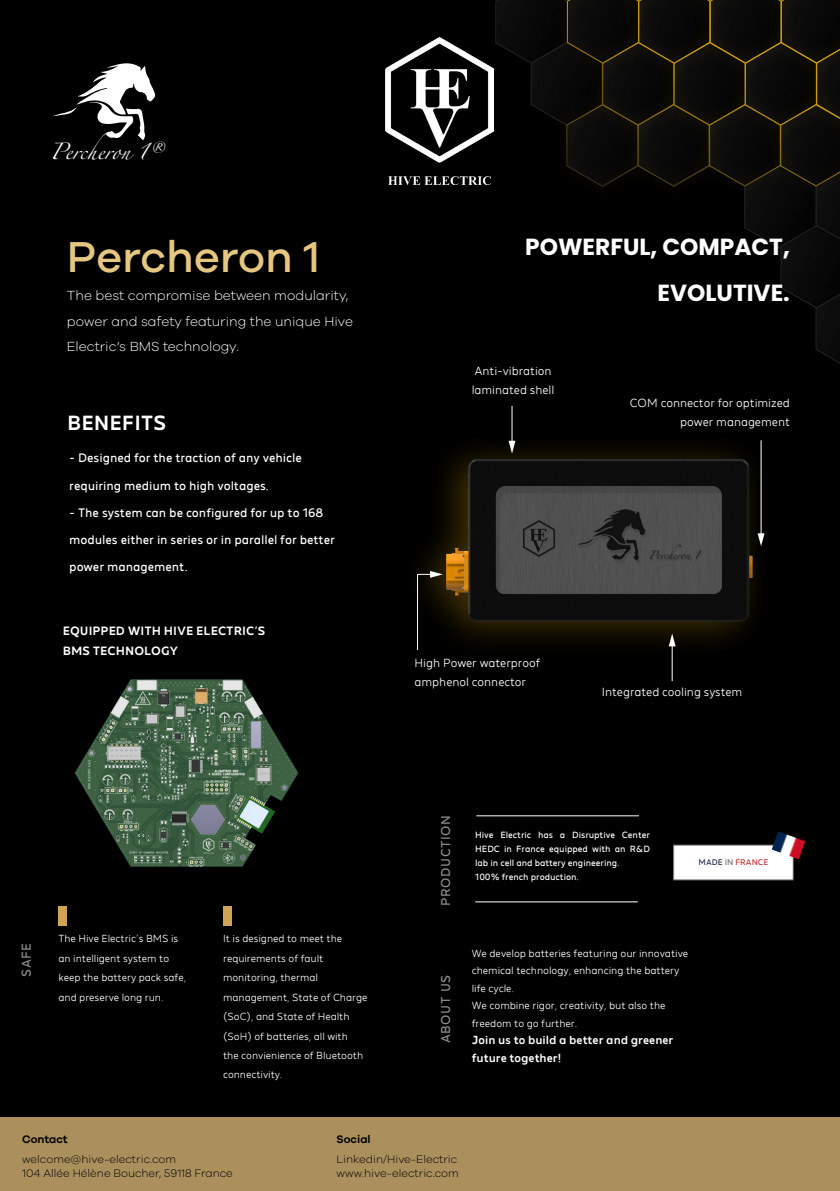
<style>
.page{position:relative;width:840px;height:1191px;background:#fff}
.page>*{position:absolute;margin:0;border:0;box-sizing:border-box;transform-origin:0 0}
.t1{font:500 44.6px "Galano Grotesque";color:#e6c781}
.t2{font:700 23.2px/46.6px "Poppins";color:#fff;text-align:right}
.t3{font:500 20.4px "MADE Future X";color:#fff}
.t4{font:14.8px "Zapfino";color:#fff}
.t5{font:300 13.6px/25.2px "Galano Grotesque";color:#fff}
.t6{font:12.8px "MADE Future X";letter-spacing:.05em;color:#8e8e8d}
.t7{font:12.2px "MADE Future X";color:#fff}
.t8{font:500 12px/20px "MADE Future X";color:#fff}
.t9{font:300 11.8px/18.8px "MADE Future X";color:#fff}
.t10{font:500 11.6px/17.4px "MADE Future X";color:#fff}
.t11{font:300 11.2px/13.6px "Galano Grotesque";color:#000}
.t12{font:600 11.2px "Galano Grotesque";color:#000}
.t13{font:300 10.2px/19.4px "MADE Future X";color:#fff}
.t14{font:9px/14px "MADE Future X";color:#fff}
.t15{font:8.2px "MADE Future X";color:#be2d30}
.s1{color:#202c4c}
.s2{color:#6b6b6a}
</style>
<div class="page">
<div style="left:0;top:0;width:839px;height:1191px;background:#000"></div>
<div style="left:0;top:1117px;width:839px;height:74px;background:#ab905e"></div>
<svg style="left:495px;top:0;width:344px;height:363px"></svg>
<img style="left:385px;top:38px;width:108px;height:147px">
<div style="left:58px;top:906px;width:9px;height:20px;background:#d0a454"></div>
<div style="left:223px;top:906px;width:9px;height:20px;background:#d0a454"></div>
<img style="left:74px;top:679px;width:225px;height:188px">
<div style="left:673px;top:845px;width:119px;height:35px;background:#fff"></div>
<div style="left:672px;top:844px;width:121px;height:36px;border:1px solid #6b6b6a"></div>
<hr style="left:476px;top:815px;width:162px;height:1px;background:#fff">
<hr style="left:475px;top:901px;width:162px;height:1px;background:#fff">
<img style="left:771px;top:831px;width:33px;height:28px">
<img style="left:441px;top:449px;width:313px;height:192px">
<hr style="left:671px;top:636px;width:1px;height:45px;background:#fff">
<svg style="left:668px;top:633px;width:7px;height:13px"></svg>
<hr style="left:417px;top:574px;width:1px;height:76px;background:#fff">
<svg style="left:417px;top:571px;width:25px;height:7px"></svg>
<hr style="left:511px;top:406px;width:1px;height:44px;background:#fff">
<svg style="left:508px;top:441px;width:7px;height:12px"></svg>
<hr style="left:760px;top:440px;width:1px;height:100px;background:#fff">
<svg style="left:757px;top:533px;width:7px;height:13px"></svg>
<svg style="left:53px;top:63px;width:102px;height:77px"></svg>
<h3 class="t4" style="left:50px;top:145px;width:114px">Percheron 1®</h3>
<h1 class="t1" style="left:67px;top:230px;width:254px">Percheron 1</h1>
<h3 class="t5" style="left:67px;top:283px;width:287px">The best compromise between modularity, power and safety featuring the unique Hive<br>Electric’s BMS technology.</h3>
<h3 class="t3" style="left:67px;top:410px;width:100px">BENEFITS</h3>
<p class="t7" style="left:69px;top:451px;width:234px">- Designed for the traction of any vehicle</p>
<p class="t7" style="left:69px;top:478px;width:201px">requiring medium to high voltages.</p>
<p class="t7" style="left:69px;top:505px;width:255px">- The system can be configured for up to 168</p>
<p class="t7" style="left:69px;top:532px;width:267px">modules either in series or in parallel for better</p>
<p class="t7" style="left:69px;top:559px;width:120px">power management.</p>
<p class="t8" style="left:63px;top:620px;width:204px">EQUIPPED WITH HIVE ELECTRIC’S<br>BMS TECHNOLOGY</p>
<p class="t6" style="left:19px;top:977px;width:36px;rotate:-90deg">SAFE</p>
<p class="t13" style="left:58px;top:929px;width:129px">The Hive Electric’s BMS is an intelligent system to keep the battery pack safe, and preserve long run.</p>
<p class="t13" style="left:223px;top:929px;width:146px">It is designed to meet the requirements of fault monitoring, thermal management, State of Charge (SoC), and State of Health (SoH) of batteries, all with<br>the convienience of Bluetooth connectivity.</p>
<h2 class="t2" style="left:525px;top:223px;width:266px">POWERFUL, COMPACT,<br>EVOLUTIVE.</h2>
<p class="t9" style="left:471px;top:361px;width:84px">Anti-vibration laminated shell</p>
<p class="t9" style="left:629px;top:393px;width:161px;text-align:right">COM connector for optimized power management</p>
<p class="t9" style="left:414px;top:654px;width:127px">High Power waterproof amphenol connector</p>
<p class="t9" style="left:601px;top:682px;width:142px">Integrated cooling system</p>
<p class="t6" style="left:437px;top:906px;width:93px;rotate:-90deg">PRODUCTION</p>
<p class="t6" style="left:437px;top:1043px;width:70px;rotate:-90deg">ABOUT US</p>
<p class="t14" style="left:475px;top:827px;width:176px">Hive Electric has a Disruptive Center HEDC in France equipped with an R&amp;D lab in cell and battery engineering.<br>100% french production.</p>
<p class="t15" style="left:698px;top:857px;width:71px"><span class="s1">MADE</span> <span class="s2">IN</span> FRANCE</p>
<p class="t13" style="left:471px;top:944px;width:218px;line-height:17.4px">We develop batteries featuring our innovative chemical technology, enhancing the battery life cycle.<br>We combine rigor, creativity, but also the freedom to go further.</p>
<p class="t10" style="left:471px;top:1031px;width:203px">Join us to build a better and greener future together!</p>
<p class="t12" style="left:22px;top:1132px;width:47px">Contact</p>
<p class="t11" style="left:22px;top:1152px;width:212px">welcome@hive-electric.com<br>104 Allée Hélène Boucher, 59118 France</p>
<p class="t12" style="left:336px;top:1132px;width:35px">Social</p>
<p class="t11" style="left:336px;top:1152px;width:123px">Linkedin/Hive-Electric www.hive-electric.com</p>
</div>
